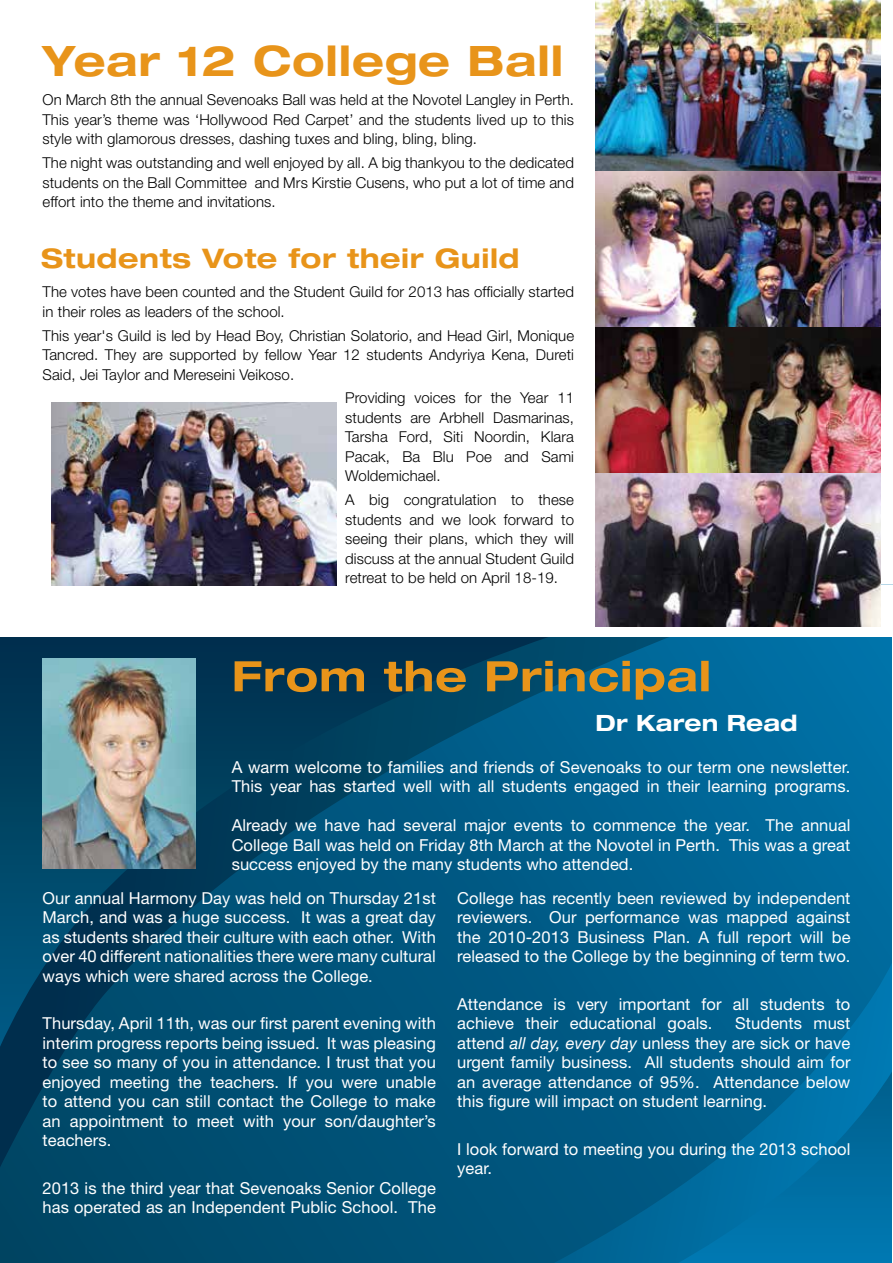
<style>
.page{position:relative;width:893px;height:1263px;background:#fff}
.page>*{position:absolute;margin:0;border:0;box-sizing:border-box;transform-origin:0 0}
.t1{font:700 expanded 42px "Helvetica Neue";letter-spacing:.02em;color:#e8941a}
.t2{font:700 expanded 27px "Helvetica Neue";letter-spacing:.02em;color:#e8941a}
.t3{font:700 expanded 22.5px "Helvetica Neue";letter-spacing:.005em;color:#fff}
.t4{font:16.5px/19.5px "Helvetica Neue";letter-spacing:.005em;color:#fff;text-align:justify}
.t5{font:300 15px/19.5px "Helvetica Neue";letter-spacing:.005em;color:#000;text-align:justify}
.s1{font-style:italic}
</style>
<div class="page">
<svg style="left:0;top:637px;width:892px;height:626px;background:#005c87"></svg>
<svg style="left:0;top:637px;width:813px;height:574px;background:#005077"></svg>
<svg style="left:513px;top:961px;width:379px;height:302px;background:#006392"></svg>
<svg style="left:235px;top:661px;width:474px;height:39px;background:#4c6051"></svg>
<img style="left:43px;top:658px;width:153px;height:210px">
<img style="left:52px;top:402px;width:285px;height:184px">
<img style="left:595px;top:327px;width:285px;height:146px">
<img style="left:595px;top:171px;width:285px;height:156px">
<img style="left:595px;top:0;width:285px;height:171px">
<img style="left:595px;top:473px;width:285px;height:153px">
<h1 class="t1" style="left:43px;top:34px;width:522px">Year 12 College Ball</h1>
<p class="t5" style="left:43px;top:90px;width:533px">On March 8th the annual Sevenoaks Ball was held at the Novotel Langley in Perth.<br>This year’s theme was ‘Hollywood Red Carpet’ and the students lived up to this style with glamorous dresses, dashing tuxes and bling, bling, bling.</p>
<p class="t5" style="left:43px;top:153px;width:533px">The night was outstanding and well enjoyed by all. A big thankyou to the dedicated students on the Ball Committee and Mrs Kirstie Cusens, who put a lot of time and effort into the theme and invitations.</p>
<h2 class="t2" style="left:41px;top:241px;width:480px">Students Vote for their Guild</h2>
<p class="t5" style="left:43px;top:282px;width:533px">The votes have been counted and the Student Guild for 2013 has officially started in their roles as leaders of the school.</p>
<p class="t5" style="left:43px;top:325px;width:533px">This year's Guild is led by Head Boy, Christian Solatorio, and Head Girl, Monique Tancred. They are supported by fellow Year 12 students Andyriya Kena, Dureti Said, Jei Taylor and Mereseini Veikoso.</p>
<p class="t5" style="left:345px;top:388px;width:230px">Providing voices for the Year 11 students are Arbhell Dasmarinas, Tarsha Ford, Siti Noordin, Klara Pacak, Ba Blu Poe and Sami Woldemichael.</p>
<p class="t5" style="left:345px;top:490px;width:230px">A big congratulation to these students and we look forward to seeing their plans, which they will discuss at the annual Student Guild retreat to be held on April 18-19.</p>
<h3 class="t3" style="left:595px;top:708px;width:204px">Dr Karen Read</h3>
<p class="t4" style="left:232px;top:757px;width:620px">A warm welcome to families and friends of Sevenoaks to our term one newsletter.<br>This year has started well with all students engaged in their learning programs.</p>
<p class="t4" style="left:232px;top:815px;width:620px">Already we have had several major events to commence the year. The annual College Ball was held on Friday 8th March at the Novotel in Perth. This was a great success enjoyed by the many students who attended.</p>
<p class="t4" style="left:43px;top:888px;width:395px">Our annual Harmony Day was held on Thursday 21st March, and was a huge success. It was a great day as students shared their culture with each other. With over 40 different nationalities there were many cultural ways which were shared across the College.</p>
<p class="t4" style="left:43px;top:1013px;width:395px">Thursday, April 11th, was our first parent evening with interim progress reports being issued. It was pleasing to see so many of you in attendance. I trust that you enjoyed meeting the teachers. If you were unable to attend you can still contact the College to make an appointment to meet with your son/daughter’s teachers.</p>
<p class="t4" style="left:43px;top:1178px;width:395px">2013 is the third year that Sevenoaks Senior College has operated as an Independent Public School. The</p>
<p class="t4" style="left:457px;top:888px;width:395px">College has recently been reviewed by independent reviewers. Our performance was mapped against the 2010-2013 Business Plan. A full report will be released to the College by the beginning of term two.</p>
<p class="t4" style="left:457px;top:994px;width:395px">Attendance is very important for all students to achieve their educational goals.</p>
<p class="t4" style="left:457px;top:1013px;width:395px;text-indent:278px">Students must attend <span class="s1">all day, every day</span> unless they are sick or have urgent family business. All students should aim for an average attendance of 95%. Attendance below this figure will impact on student learning.</p>
<p class="t4" style="left:457px;top:1139px;width:395px">I look forward to meeting you during the 2013 school year.</p>
</div>
